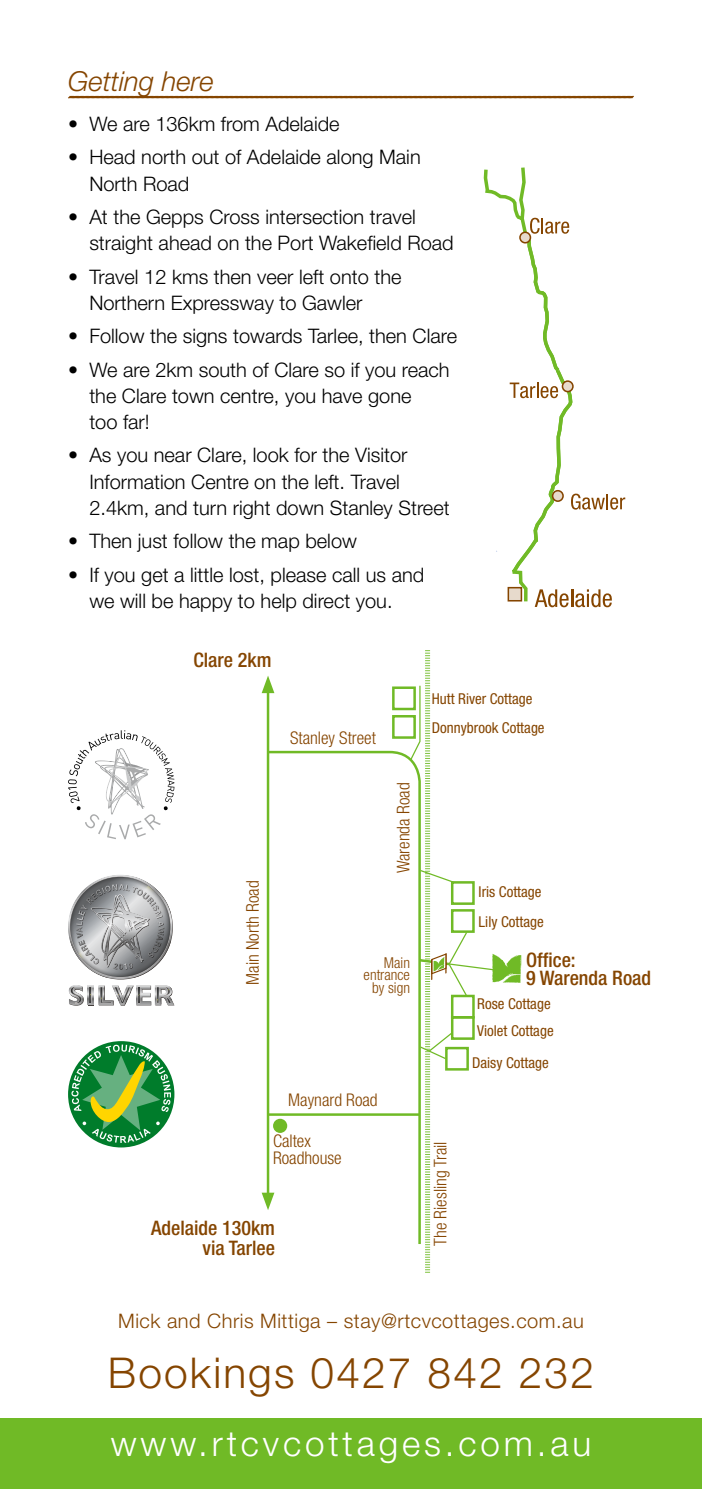
<style>
.page{position:relative;width:702px;height:1489px;background:#fff}
.page>*{position:absolute;margin:0;border:0;box-sizing:border-box;transform-origin:0 0}
.t1{font:300 42.5px "Helvetica Neue LT Std";letter-spacing:.05em;color:#854500}
.t2{font:300 35px "Helvetica Neue LT Std";letter-spacing:.11em;color:#fff}
.t3{font:italic 300 27.5px "Helvetica Neue LT Std";color:#854500}
.t4{font:300 20px/26.2px "Helvetica Neue LT Std";color:#000}
.t5{font:500 condensed 20px/20px "Helvetica Neue LT Std";color:#854500;text-align:right}
.t6{font:300 20px "Helvetica Neue LT Std";letter-spacing:.025em;color:#854500}
.t7{font:300 condensed 17.5px/17.5px "Helvetica Neue LT Std";color:#854500}
.t8{font:condensed 15px/32px "Helvetica Neue LT Std";color:#854500;text-align:center}
.t9{font:300 condensed 15px/12.5px "Helvetica Neue LT Std";color:#854500;text-align:right}
</style>
<div class="page">
<div style="left:0;top:1417px;width:702px;height:71px;background:#70ba26"></div>
<svg style="left:68px;top:95px;width:566px;height:4px;background:#b8926b"></svg>
<hr style="left:267px;top:689px;width:2px;height:507px;background:#70ba26">
<svg style="left:261px;top:1192px;width:3px;height:7px"></svg>
<svg style="left:261px;top:676px;width:13px;height:17px"></svg>
<svg style="left:264px;top:749px;width:145px;height:461px"></svg>
<hr style="left:268px;top:1113px;width:151px;height:2px;background:#70ba26">
<div style="left:392px;top:715px;width:24px;height:23px;border:2px solid #70ba26"></div>
<div style="left:392px;top:686px;width:24px;height:24px;border:2px solid #70ba26"></div>
<div style="left:273px;top:1118px;width:14px;height:14px;background:#70ba26;border-radius:50%"></div>
<svg style="left:409px;top:650px;width:112px;height:623px"></svg>
<hr style="left:701px;top:595px;width:1px;height:822px;background:#70ba26">
<div style="left:68px;top:1041px;width:106px;height:106px;background:#007c2b;border-radius:50%"></div>
<svg style="left:71px;top:1044px;width:100px;height:98px"></svg>
<svg style="left:68px;top:874px;width:104px;height:105px"></svg>
<svg style="left:70px;top:876px;width:100px;height:100px"></svg>
<svg style="left:92px;top:985px;width:2px;height:20px"></svg>
<svg style="left:92px;top:985px;width:1px;height:19px"></svg>
<svg style="left:69px;top:985px;width:23px;height:20px"></svg>
<svg style="left:98px;top:985px;width:76px;height:20px"></svg>
<svg style="left:76px;top:884px;width:88px;height:85px;background:#a4a5a6"></svg>
<svg style="left:68px;top:730px;width:106px;height:109px"></svg>
<svg style="left:483px;top:167px;width:143px;height:441px"></svg>
<h3 class="t3" style="left:68px;top:64px;width:147px">Getting here</h3>
<p class="t4" style="left:68px;top:110px;width:273px">• We are 136km from Adelaide</p>
<p class="t4" style="left:89px;top:144px;width:333px;text-indent:-21px">• Head north out of Adelaide along Main<br>North Road</p>
<p class="t4" style="left:89px;top:203px;width:366px;text-indent:-21px">• At the Gepps Cross intersection travel straight ahead on the Port Wakefield Road</p>
<p class="t4" style="left:89px;top:263px;width:313px;text-indent:-21px">• Travel 12 kms then veer left onto the<br>Northern Expressway to Gawler</p>
<p class="t4" style="left:68px;top:322px;width:390px">• Follow the signs towards Tarlee, then Clare</p>
<p class="t4" style="left:89px;top:356px;width:362px;text-indent:-21px">• We are 2km south of Clare so if you reach the Clare town centre, you have gone<br>too far!</p>
<p class="t4" style="left:89px;top:442px;width:362px;text-indent:-21px">• As you near Clare, look for the Visitor<br>Information Centre on the left. Travel<br>2.4km, and turn right down Stanley Street</p>
<p class="t4" style="left:68px;top:527px;width:290px">• Then just follow the map below</p>
<p class="t4" style="left:68px;top:561px;width:358px;text-align:center">• If you get a little lost, please call us and we will be happy to help direct you.</p>
<p class="t5" style="left:193px;top:649px;width:79px">Clare 2km</p>
<p class="t7" style="left:244px;top:984px;width:105px;rotate:-90deg">Main North Road</p>
<p class="t7" style="left:290px;top:729px;width:87px">Stanley Street</p>
<p class="t7" style="left:394px;top:873px;width:92px;rotate:-90deg">Warenda Road</p>
<p class="t9" style="left:363px;top:956px;width:48px">Main entrance by sign</p>
<p class="t7" style="left:288px;top:1090px;width:91px">Maynard Road</p>
<p class="t7" style="left:273px;top:1131px;width:70px">Caltex<br>Roadhouse</p>
<p class="t5" style="left:151px;top:1217px;width:125px">Adelaide 130km via Tarlee</p>
<p class="t8" style="left:432px;top:682px;width:102px">Hutt River Cottage</p>
<p class="t8" style="left:432px;top:711px;width:114px">Donnybrook Cottage</p>
<p class="t8" style="left:478px;top:875px;width:64px">Iris Cottage</p>
<p class="t8" style="left:478px;top:905px;width:67px">Lily Cottage</p>
<p class="t5" style="left:526px;top:950px;width:126px;line-height:18px;text-align:left">Office:<br>9 Warenda Road</p>
<p class="t8" style="left:477px;top:987px;width:75px">Rose Cottage</p>
<p class="t8" style="left:472px;top:1014px;width:83px">Violet Cottage<br>Daisy Cottage</p>
<p class="t7" style="left:431px;top:1245px;width:106px;rotate:-90deg">The Riesling Trail</p>
<p class="t6" style="left:118px;top:1308px;width:467px">Mick and Chris Mittiga – stay@rtcvcottages.com.au</p>
<h1 class="t1" style="left:108px;top:1347px;width:487px">Bookings 0427 842 232</h1>
<h2 class="t2" style="left:111px;top:1421px;width:482px">www.rtcvcottages.com.au</h2>
</div>
